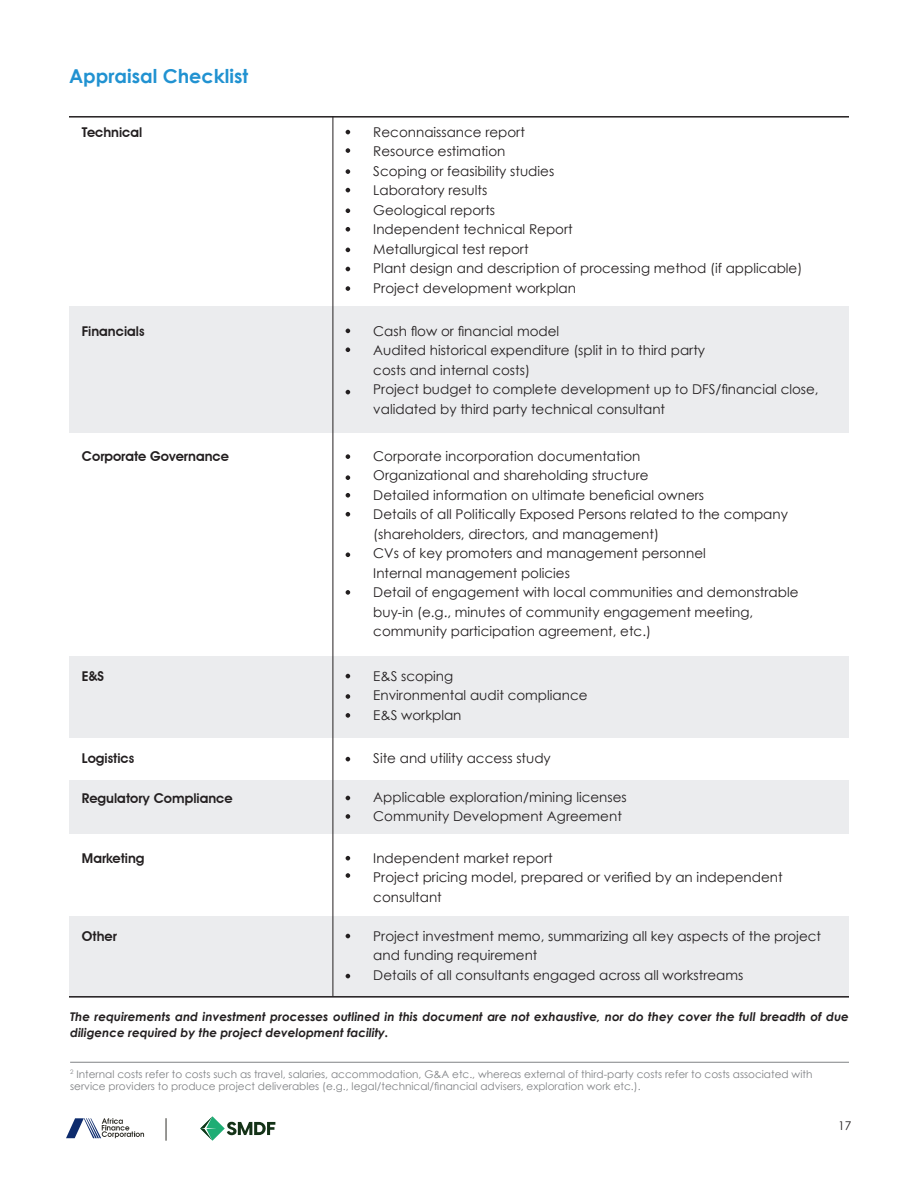
<style>
.page{position:relative;width:918px;height:1188px;background:#fff}
.page>*{position:absolute;margin:0;border:0;box-sizing:border-box;transform-origin:0 0}
.t1{font:700 19.2px "Century Gothic";color:#2192d1}
.t2{font:13.5px/19.5px "Century Gothic";color:#231f20}
.t3{font:600 13.5px "Avant Garde IT Cby BT";color:#231f20}
.t4{font:italic 700 12px/16.5px "Century Gothic";color:#231f20}
.t5{font:12px "Century Gothic";color:#231f20}
.t6{font:10.5px/12.6px "Century Gothic";color:#808285}
</style>
<div class="page">
<svg style="left:200px;top:1116px;width:75px;height:25px"></svg>
<svg style="left:66px;top:1118px;width:78px;height:20px"></svg>
<svg style="left:166px;top:1118px;width:1px;height:23px"></svg>
<div style="left:69px;top:916px;width:780px;height:82px;background:#ebecee"></div>
<hr style="left:70px;top:1062px;width:779px;height:1px;background:#808285">
<div style="left:69px;top:306px;width:780px;height:127px;background:#ebecee"></div>
<hr style="left:69px;top:116px;width:780px;height:2px;background:#231f20">
<svg style="left:346px;top:130px;width:4px;height:4px"></svg>
<svg style="left:346px;top:454px;width:4px;height:5px"></svg>
<svg style="left:346px;top:329px;width:4px;height:4px"></svg>
<svg style="left:346px;top:169px;width:4px;height:5px"></svg>
<svg style="left:346px;top:493px;width:4px;height:5px"></svg>
<svg style="left:346px;top:208px;width:4px;height:5px"></svg>
<svg style="left:346px;top:552px;width:4px;height:5px"></svg>
<svg style="left:346px;top:590px;width:4px;height:5px"></svg>
<svg style="left:346px;top:148px;width:4px;height:5px"></svg>
<svg style="left:346px;top:475px;width:4px;height:5px"></svg>
<svg style="left:346px;top:347px;width:4px;height:5px"></svg>
<svg style="left:346px;top:188px;width:4px;height:4px"></svg>
<svg style="left:346px;top:512px;width:4px;height:5px"></svg>
<svg style="left:346px;top:390px;width:4px;height:4px"></svg>
<div style="left:69px;top:656px;width:780px;height:82px;background:#ebecee"></div>
<div style="left:69px;top:781px;width:780px;height:53px;background:#ebecee"></div>
<svg style="left:346px;top:757px;width:4px;height:4px"></svg>
<svg style="left:346px;top:674px;width:4px;height:4px"></svg>
<hr style="left:69px;top:996px;width:780px;height:2px;background:#231f20">
<svg style="left:346px;top:856px;width:4px;height:4px"></svg>
<svg style="left:346px;top:873px;width:4px;height:5px"></svg>
<svg style="left:346px;top:934px;width:4px;height:4px"></svg>
<svg style="left:346px;top:974px;width:4px;height:4px"></svg>
<svg style="left:346px;top:796px;width:4px;height:4px"></svg>
<svg style="left:346px;top:814px;width:4px;height:5px"></svg>
<svg style="left:346px;top:694px;width:4px;height:5px"></svg>
<svg style="left:346px;top:713px;width:4px;height:5px"></svg>
<svg style="left:346px;top:227px;width:4px;height:5px"></svg>
<svg style="left:346px;top:248px;width:4px;height:4px"></svg>
<svg style="left:346px;top:267px;width:4px;height:4px"></svg>
<svg style="left:346px;top:286px;width:4px;height:5px"></svg>
<hr style="left:333px;top:116px;width:1px;height:880px;background:#231f20">
<h1 class="t1" style="left:69px;top:62px;width:181px">Appraisal Checklist</h1>
<p class="t3" style="left:82px;top:124px;width:62px">Technical</p>
<p class="t2" style="left:373px;top:122px;width:431px">Reconnaissance report<br>Resource estimation<br>Scoping or feasibility studies<br>Laboratory results<br>Geological reports<br>Independent technical Report<br>Metallurgical test report<br>Plant design and description of processing method (if applicable)<br>Project development workplan</p>
<p class="t3" style="left:82px;top:323px;width:64px">Financials</p>
<p class="t2" style="left:373px;top:321px;width:447px">Cash flow or financial model<br>Audited historical expenditure (split in to third party<br>costs and internal costs)<br>Project budget to complete development up to DFS/financial close, validated by third party technical consultant</p>
<p class="t3" style="left:82px;top:448px;width:149px">Corporate Governance</p>
<p class="t2" style="left:373px;top:446px;width:427px">Corporate incorporation documentation<br>Organizational and shareholding structure<br>Detailed information on ultimate beneficial owners<br>Details of all Politically Exposed Persons related to the company (shareholders, directors, and management)<br>CVs of key promoters and management personnel<br>Internal management policies<br>Detail of engagement with local communities and demonstrable buy-in (e.g., minutes of community engagement meeting, community participation agreement, etc.)</p>
<p class="t3" style="left:82px;top:668px;width:24px">E&amp;S</p>
<p class="t2" style="left:373px;top:666px;width:216px">E&amp;S scoping<br>Environmental audit compliance<br>E&amp;S workplan</p>
<p class="t3" style="left:82px;top:750px;width:54px">Logistics</p>
<p class="t2" style="left:373px;top:748px;width:179px">Site and utility access study</p>
<p class="t3" style="left:82px;top:790px;width:152px">Regulatory Compliance</p>
<p class="t2" style="left:373px;top:787px;width:255px">Applicable exploration/mining licenses<br>Community Development Agreement</p>
<p class="t2" style="left:373px;top:848px;width:411px">Independent market report<br>Project pricing model, prepared or verified by an independent consultant</p>
<p class="t2" style="left:373px;top:926px;width:449px">Project investment memo, summarizing all key aspects of the project and funding requirement<br>Details of all consultants engaged across all workstreams</p>
<p class="t4" style="left:70px;top:1008px;width:780px">The requirements and investment processes outlined in this document are not exhaustive, nor do they cover the full breadth of due diligence required by the project development facility.</p>
<p class="t3" style="left:82px;top:850px;width:64px">Marketing</p>
<p class="t3" style="left:82px;top:928px;width:36px">Other</p>
<p class="t6" style="left:70px;top:1067px;width:744px"><sup>2</sup> Internal costs refer to costs such as travel, salaries, accommodation, G&amp;A etc., whereas external of third-party costs refer to costs associated with service providers to produce project deliverables (e.g., legal/technical/financial advisers, exploration work etc.).</p>
<p class="t5" style="left:838px;top:1117px;width:15px">17</p>
</div>
